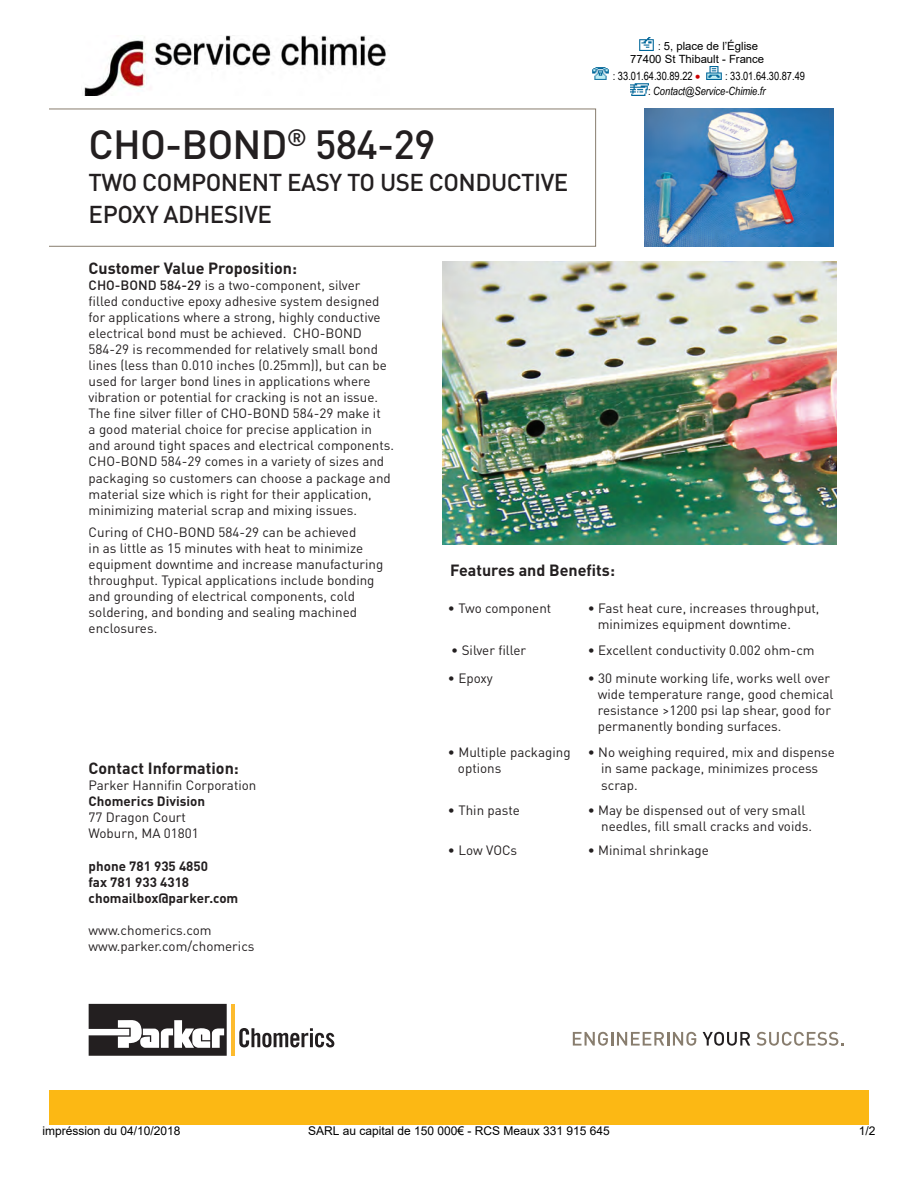
<style>
.page{position:relative;width:918px;height:1188px;background:#fff}
.page>*{position:absolute;margin:0;border:0;box-sizing:border-box;transform-origin:0 0}
.t1{font:500 40.2px "DINOT";letter-spacing:-.02em;color:#231f20}
.t2{font:500 24.15px/32.1px "DINOT";letter-spacing:-.02em;color:#231f20}
.t3{font:700 16.05px "DINOT";color:#231f20}
.t4{font:13.35px/16px "DINOT";color:#231f20}
.t5{font:700 13.35px/16px "DINOT";color:#231f20}
.t6{font:12px "Arial";color:#000}
.t7{font:italic 11.4px/15.3px "Arial Narrow";color:#000}
.t8{font:11.4px/13px "Arial";letter-spacing:-.005em;color:#000}
.t9{font:11.4px "Arial Narrow";letter-spacing:-.01em;color:#000}
.s1{font-family:"Arial Narrow"}
.s2{color:#c00}
.s3{font-style:normal}
.s4{font-weight:500}
</style>
<div class="page">
<img style="left:84px;top:36px;width:302px;height:60px">
<img style="left:639px;top:37px;width:15px;height:14px">
<img style="left:592px;top:67px;width:17px;height:13px">
<img style="left:706px;top:66px;width:16px;height:14px">
<img style="left:631px;top:83px;width:17px;height:12px">
<svg style="left:89px;top:1004px;width:138px;height:52px"></svg>
<hr style="left:232px;top:1004px;width:3px;height:52px;background:#fdbb2e">
<svg style="left:239px;top:1028px;width:95px;height:19px"></svg>
<div style="left:49px;top:1090px;width:820px;height:34px;background:#fcb814"></div>
<svg style="left:573px;top:1032px;width:123px;height:14px"></svg>
<svg style="left:703px;top:1032px;width:47px;height:14px"></svg>
<svg style="left:757px;top:1032px;width:86px;height:14px"></svg>
<svg style="left:49px;top:109px;width:547px;height:138px"></svg>
<img style="left:443px;top:261px;width:394px;height:284px">
<img style="left:645px;top:109px;width:189px;height:138px">
<h1 class="t1" style="left:89px;top:117px;width:348px">CHO-BOND<sup>®</sup> 584-29</h1>
<h2 class="t2" style="left:89px;top:165px;width:481px">TWO COMPONENT EASY TO USE CONDUCTIVE<br>EPOXY ADHESIVE</h2>
<p class="t8" style="left:630px;top:40px;width:135px;text-indent:28px"><span class="s1">:</span> 5, place de l’Église<br>77400 St Thibault - France</p>
<p class="t9" style="left:613px;top:69px;width:89px">: 33.01.64.30.89.22 <span class="s2">•</span></p>
<p class="t7" style="left:648px;top:68px;width:158px;text-indent:77px"><span class="s3">: 33.01.64.30.87.49 :</span> Contact@Service-Chimie.fr</p>
<p class="t3" style="left:89px;top:257px;width:210px">Customer Value Proposition:</p>
<p class="t4" style="left:89px;top:276px;width:307px"><span class="s4">CHO-BOND 584-29</span> is a two-component, silver<br>filled conductive epoxy adhesive system designed for applications where a strong, highly conductive electrical bond must be achieved. CHO-BOND 584-29 is recommended for relatively small bond lines (less than 0.010 inches (0.25mm)), but can be used for larger bond lines in applications where vibration or potential for cracking is not an issue.<br>The fine silver filler of CHO-BOND 584-29 make it<br>a good material choice for precise application in and around tight spaces and electrical components.<br>CHO-BOND 584-29 comes in a variety of sizes and packaging so customers can choose a package and material size which is right for their application, minimizing material scrap and mixing issues.</p>
<p class="t4" style="left:89px;top:523px;width:296px">Curing of CHO-BOND 584-29 can be achieved<br>in as little as 15 minutes with heat to minimize equipment downtime and increase manufacturing throughput. Typical applications include bonding and grounding of electrical components, cold soldering, and bonding and sealing machined enclosures.</p>
<p class="t3" style="left:89px;top:757px;width:152px">Contact Information:</p>
<p class="t4" style="left:89px;top:777px;width:169px">Parker Hannifin Corporation</p>
<p class="t5" style="left:89px;top:793px;width:118px">Chomerics Division</p>
<p class="t4" style="left:89px;top:809px;width:112px">77 Dragon Court<br>Woburn, MA 01801</p>
<p class="t5" style="left:89px;top:857px;width:151px">phone 781 935 4850<br>fax 781 933 4318 chomailbox@parker.com</p>
<p class="t4" style="left:89px;top:922px;width:167px">www.chomerics.com www.parker.com/chomerics</p>
<p class="t3" style="left:450px;top:560px;width:166px">Features and Benefits:</p>
<p class="t4" style="left:448px;top:600px;width:105px">• Two component</p>
<p class="t4" style="left:598px;top:600px;width:223px;text-indent:-10px">• Fast heat cure, increases throughput, minimizes equipment downtime.</p>
<p class="t4" style="left:451px;top:641px;width:76px">• Silver filler</p>
<p class="t4" style="left:588px;top:641px;width:228px">• Excellent conductivity 0.002 ohm-cm</p>
<p class="t4" style="left:448px;top:669px;width:47px">• Epoxy</p>
<p class="t4" style="left:598px;top:669px;width:237px;text-indent:-10px">• 30 minute working life, works well over wide temperature range, good chemical resistance &gt;1200 psi lap shear, good for permanently bonding surfaces.</p>
<p class="t4" style="left:458px;top:744px;width:114px;text-indent:-10px">• Multiple packaging options</p>
<p class="t4" style="left:601px;top:744px;width:235px;text-indent:-13px">• No weighing required, mix and dispense in same package, minimizes process scrap.</p>
<p class="t4" style="left:448px;top:801px;width:73px">• Thin paste</p>
<p class="t4" style="left:601px;top:801px;width:212px;text-indent:-13px">• May be dispensed out of very small needles, fill small cracks and voids.</p>
<p class="t4" style="left:448px;top:842px;width:71px">• Low VOCs</p>
<p class="t4" style="left:588px;top:842px;width:123px">• Minimal shrinkage</p>
<p class="t6" style="left:43px;top:1122px;width:140px">impréssion du 04/10/2018</p>
<p class="t6" style="left:308px;top:1122px;width:303px">SARL au capital de 150 000€ - RCS Meaux 331 915 645</p>
<p class="t6" style="left:859px;top:1122px;width:18px">1/2</p>
</div>
